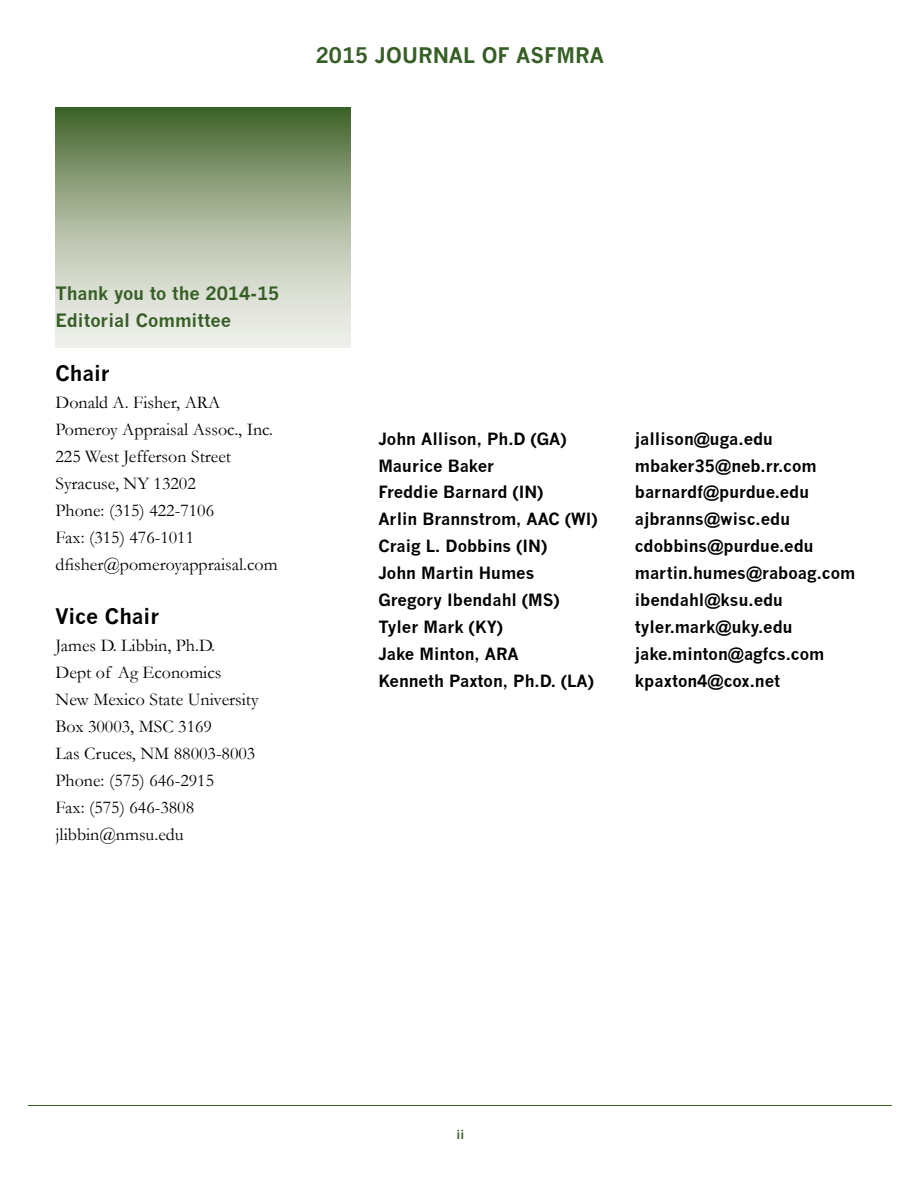
<style>
.page{position:relative;width:918px;height:1188px;background:#fff}
.page>*{position:absolute;margin:0;border:0;box-sizing:border-box;transform-origin:0 0}
.t1{font:700 21px "News Gothic";color:#365f26}
.t2{font:700 21px "News Gothic";color:#000}
.t3{font:18px/27px "Garamond";color:#000}
.t4{font:700 18px/27px "News Gothic";color:#365f26}
.t5{font:700 16.5px "News Gothic";color:#000}
.t6{font:700 12px "News Gothic";color:#365f26}
</style>
<div class="page">
<svg style="left:55px;top:108px;width:296px;height:240px;background:#a8b59b"></svg>
<hr style="left:28px;top:1105px;width:864px;height:1px;background:#365f26">
<p class="t1" style="left:316px;top:43px;width:290px">2015 JOURNAL OF ASFMRA</p>
<p class="t4" style="left:55px;top:279px;width:226px">Thank you to the 2014-15<br>Editorial Committee</p>
<p class="t2" style="left:55px;top:360px;width:56px">Chair</p>
<p class="t3" style="left:55px;top:388px;width:224px">Donald A. Fisher, ARA<br>Pomeroy Appraisal Assoc., Inc.<br>225 West Jefferson Street<br>Syracuse, NY 13202<br>Phone: (315) 422-7106<br>Fax: (315) 476-1011 dfisher@pomeroyappraisal.com</p>
<p class="t2" style="left:55px;top:603px;width:105px">Vice Chair</p>
<p class="t3" style="left:55px;top:631px;width:205px">James D. Libbin, Ph.D.<br>Dept of Ag Economics<br>New Mexico State University<br>Box 30003, MSC 3169<br>Las Cruces, NM 88003-8003<br>Phone: (575) 646-2915<br>Fax: (575) 646-3808 jlibbin@nmsu.edu</p>
<p class="t5" style="left:378px;top:428px;width:190px">John Allison, Ph.D (GA)</p>
<p class="t5" style="left:635px;top:428px;width:140px">jallison@uga.edu</p>
<p class="t5" style="left:378px;top:455px;width:117px">Maurice Baker</p>
<p class="t5" style="left:635px;top:455px;width:183px">mbaker35@neb.rr.com</p>
<p class="t5" style="left:378px;top:482px;width:166px">Freddie Barnard (IN)</p>
<p class="t5" style="left:635px;top:482px;width:176px">barnardf@purdue.edu</p>
<p class="t5" style="left:378px;top:509px;width:221px">Arlin Brannstrom, AAC (WI)</p>
<p class="t5" style="left:635px;top:509px;width:157px">ajbranns@wisc.edu</p>
<p class="t5" style="left:378px;top:536px;width:170px">Craig L. Dobbins (IN)</p>
<p class="t5" style="left:635px;top:536px;width:180px">cdobbins@purdue.edu</p>
<p class="t5" style="left:378px;top:563px;width:158px">John Martin Humes</p>
<p class="t5" style="left:635px;top:563px;width:222px">martin.humes@raboag.com</p>
<p class="t5" style="left:378px;top:590px;width:183px">Gregory Ibendahl (MS)</p>
<p class="t5" style="left:635px;top:590px;width:150px">ibendahl@ksu.edu</p>
<p class="t5" style="left:378px;top:617px;width:126px">Tyler Mark (KY)</p>
<p class="t5" style="left:635px;top:617px;width:159px">tyler.mark@uky.edu</p>
<p class="t5" style="left:378px;top:644px;width:142px">Jake Minton, ARA</p>
<p class="t5" style="left:635px;top:644px;width:191px">jake.minton@agfcs.com</p>
<p class="t5" style="left:378px;top:671px;width:217px">Kenneth Paxton, Ph.D. (LA)</p>
<p class="t5" style="left:635px;top:671px;width:147px">kpaxton4@cox.net</p>
<p class="t6" style="left:457px;top:1127px;width:9px">ii</p>
</div>
